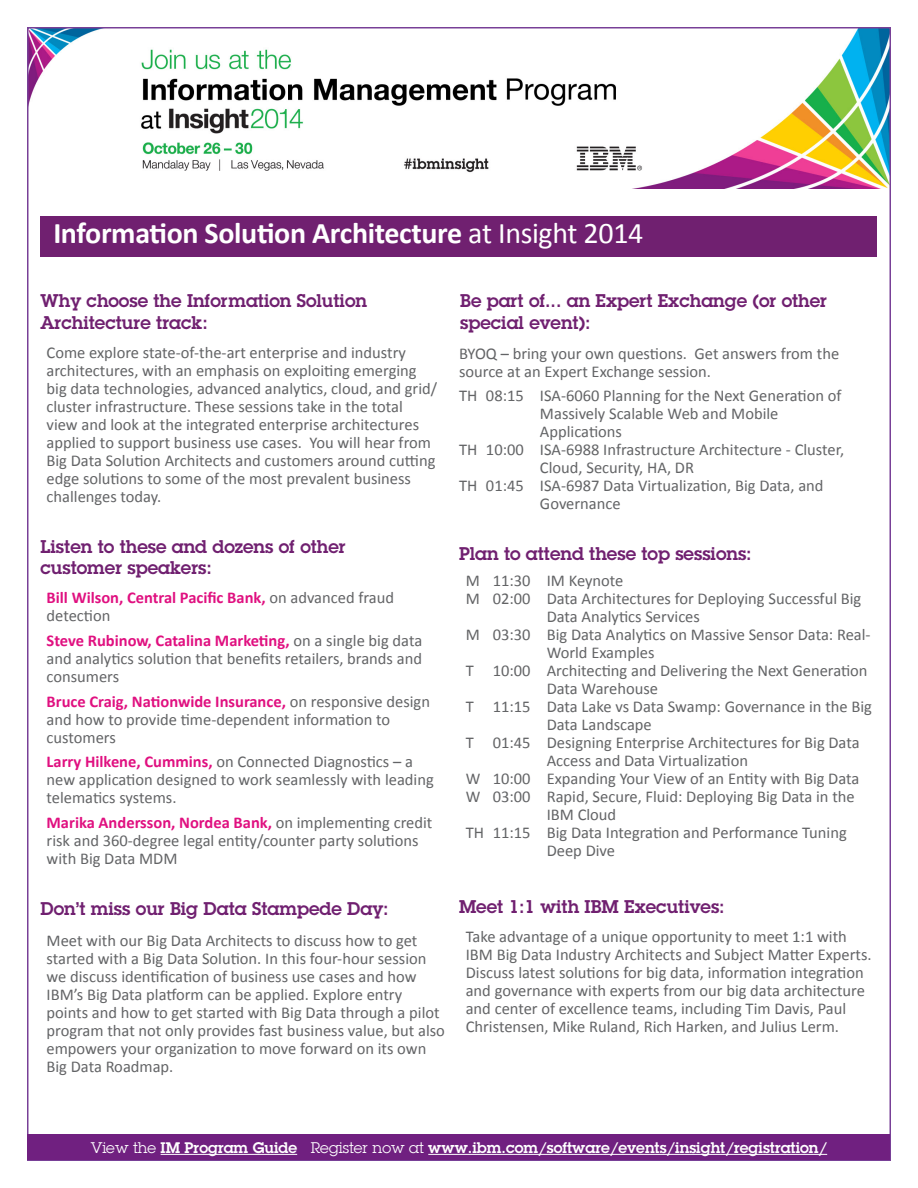
<style>
.page{position:relative;width:918px;height:1188px;background:#fff}
.page>*{position:absolute;margin:0;border:0;box-sizing:border-box;transform-origin:0 0}
.t1{font:700 30px "Calibri";letter-spacing:-.01em;color:#fff}
.t2{font:600 18px/21.6px "Lubalin Graph Std";color:#702070}
.t3{font:16.5px/18px "Calibri";color:#636466}
.t4{font:700 16.5px/18px "Calibri";color:#e01080}
.t5{font:600 15px "Lubalin Graph Std";color:#fff}
.s1{font-weight:400}
.s2{font-weight:400;color:#636466}
.s3{font-weight:700;color:#e01080}
.s4{font-family:"Lubalin Graph LT";font-weight:400}
</style>
<div class="page">
<img style="left:30px;top:30px;width:858px;height:159px">
<div style="left:40px;top:216px;width:838px;height:40px;background:#702070"></div>
<div style="left:28px;top:1135px;width:862px;height:25px;background:#702080"></div>
<hr style="left:161px;top:1154px;width:136px;height:1px;background:#fff">
<hr style="left:428px;top:1154px;width:399px;height:1px;background:#fff">
<h1 class="t1" style="left:53px;top:214px;width:592px">Information Solution Architecture <span class="s1">at Insight 2014</span></h1>
<p class="t2" style="left:40px;top:290px;width:328px">Why choose the Information Solution<br>Architecture track:</p>
<p class="t3" style="left:47px;top:343px;width:392px">Come explore state-of-the-art enterprise and industry architectures, with an emphasis on exploiting emerging big data technologies, advanced analytics, cloud, and grid/ cluster infrastructure. These sessions take in the total view and look at the integrated enterprise architectures applied to support business use cases. You will hear from Big Data Solution Architects and customers around cutting edge solutions to some of the most prevalent business challenges today.</p>
<p class="t2" style="left:40px;top:535px;width:307px">Listen to these and dozens of other customer speakers:</p>
<p class="t4" style="left:47px;top:589px;width:349px">Bill Wilson, Central Pacific Bank, <span class="s2">on advanced fraud detection</span></p>
<p class="t3" style="left:47px;top:631px;width:377px;text-align:justify"><span class="s3">Steve Rubinow, Catalina Marketing,</span> on a single big data and analytics solution that benefits retailers, brands and consumers</p>
<p class="t3" style="left:47px;top:692px;width:385px"><span class="s3">Bruce Craig, Nationwide Insurance,</span> on responsive design and how to provide time-dependent information to customers</p>
<p class="t3" style="left:47px;top:753px;width:389px"><span class="s3">Larry Hilkene, Cummins,</span> on Connected Diagnostics – a new application designed to work seamlessly with leading telematics systems.</p>
<p class="t3" style="left:47px;top:814px;width:387px"><span class="s3">Marika Andersson, Nordea Bank,</span> on implementing credit risk and 360-degree legal entity/counter party solutions with Big Data MDM</p>
<p class="t2" style="left:460px;top:290px;width:368px">Be part of... an Expert Exchange (or other special event):</p>
<p class="t3" style="left:459px;top:344px;width:382px">BYOQ – bring your own questions. Get answers from the source at an Expert Exchange session.</p>
<p class="t3" style="left:459px;top:387px;width:384px">TH 08:15 ISA-6060 Planning for the Next Generation of</p>
<p class="t3" style="left:540px;top:405px;width:240px">Massively Scalable Web and Mobile</p>
<p class="t3" style="left:540px;top:423px;width:84px">Applications</p>
<p class="t3" style="left:459px;top:441px;width:387px">TH 10:00 ISA-6988 Infrastructure Architecture - Cluster,</p>
<p class="t3" style="left:540px;top:459px;width:156px">Cloud, Security, HA, DR</p>
<p class="t3" style="left:459px;top:477px;width:366px">TH 01:45 ISA-6987 Data Virtualization, Big Data, and</p>
<p class="t3" style="left:540px;top:495px;width:82px">Governance</p>
<p class="t2" style="left:459px;top:542px;width:294px">Plan to attend these top sessions:</p>
<p class="t3" style="left:466px;top:572px;width:159px">M 11:30 IM Keynote</p>
<p class="t3" style="left:466px;top:590px;width:397px">M 02:00 Data Architectures for Deploying Successful Big</p>
<p class="t3" style="left:547px;top:608px;width:155px">Data Analytics Services</p>
<p class="t3" style="left:466px;top:626px;width:406px">M 03:30 Big Data Analytics on Massive Sensor Data: Real-</p>
<p class="t3" style="left:547px;top:644px;width:109px">World Examples</p>
<p class="t3" style="left:466px;top:662px;width:403px">T 10:00 Architecting and Delivering the Next Generation</p>
<p class="t3" style="left:547px;top:680px;width:113px">Data Warehouse</p>
<p class="t3" style="left:466px;top:698px;width:408px">T 11:15 Data Lake vs Data Swamp: Governance in the Big</p>
<p class="t3" style="left:547px;top:716px;width:107px">Data Landscape</p>
<p class="t3" style="left:466px;top:734px;width:395px">T 01:45 Designing Enterprise Architectures for Big Data</p>
<p class="t3" style="left:547px;top:752px;width:203px">Access and Data Virtualization</p>
<p class="t3" style="left:466px;top:770px;width:395px">W 10:00 Expanding Your View of an Entity with Big Data</p>
<p class="t3" style="left:466px;top:788px;width:391px">W 03:00 Rapid, Secure, Fluid: Deploying Big Data in the</p>
<p class="t3" style="left:547px;top:806px;width:71px">IBM Cloud</p>
<p class="t3" style="left:466px;top:824px;width:383px">TH 11:15 Big Data Integration and Performance Tuning</p>
<p class="t3" style="left:547px;top:842px;width:70px">Deep Dive</p>
<p class="t2" style="left:40px;top:897px;width:350px">Don’t miss our Big Data Stampede Day:</p>
<p class="t2" style="left:459px;top:896px;width:267px">Meet 1:1 with IBM Executives:</p>
<p class="t3" style="left:47px;top:931px;width:400px">Meet with our Big Data Architects to discuss how to get started with a Big Data Solution. In this four-hour session we discuss identification of business use cases and how IBM’s Big Data platform can be applied. Explore entry points and how to get started with Big Data through a pilot program that not only provides fast business value, but also empowers your organization to move forward on its own Big Data Roadmap.</p>
<p class="t3" style="left:466px;top:928px;width:407px">Take advantage of a unique opportunity to meet 1:1 with IBM Big Data Industry Architects and Subject Matter Experts.<br>Discuss latest solutions for big data, information integration and governance with experts from our big data architecture and center of excellence teams, including Tim Davis, Paul Christensen, Mike Ruland, Rich Harken, and Julius Lerm.</p>
<p class="t5" style="left:91px;top:1138px;width:738px"><span class="s4">View the</span> IM Program Guide <span class="s4">Register now at</span> www.ibm.com/software/events/insight/registration/</p>
</div>
